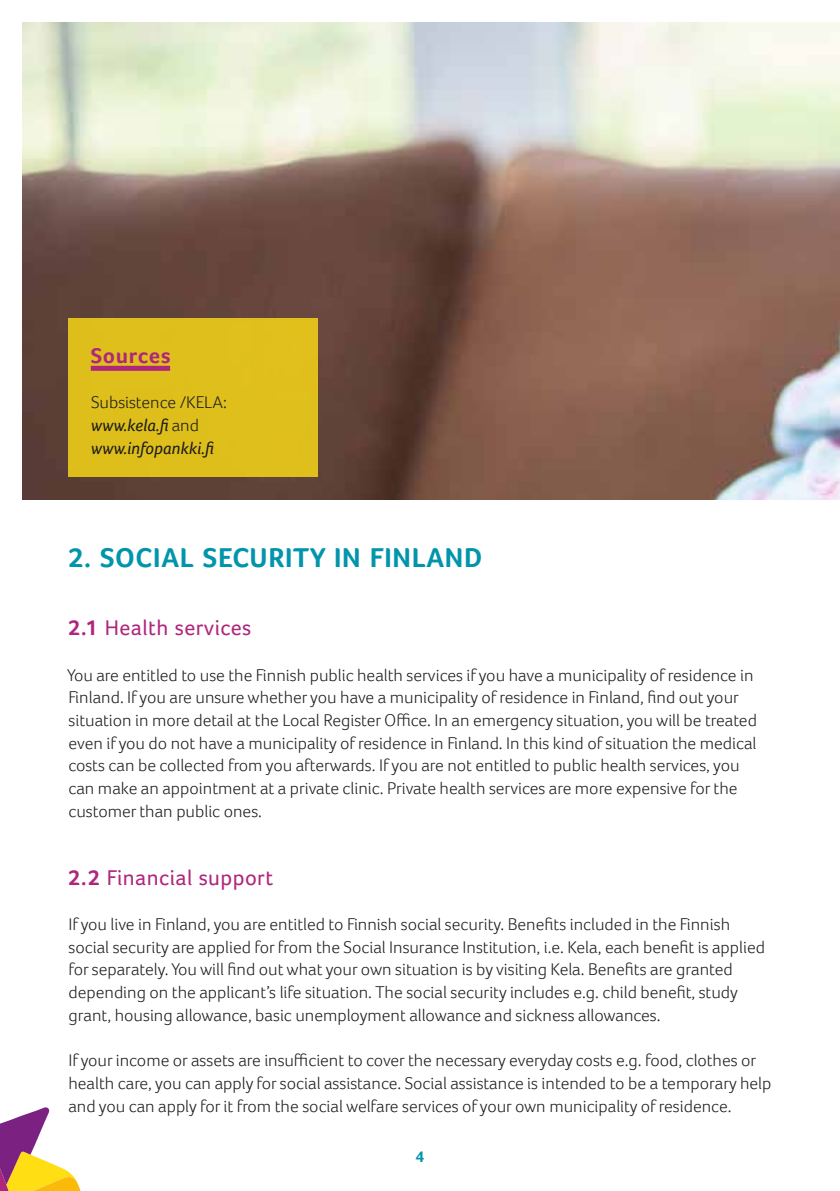
<style>
.page{position:relative;width:840px;height:1191px;background:#fff}
.page>*{position:absolute;margin:0;border:0;box-sizing:border-box;transform-origin:0 0}
.t1{font:700 28px "Foco";letter-spacing:.025em;color:#0095ab}
.t2{font:22px "Foco";letter-spacing:.02em;color:#af267d}
.t3{font:700 22px "Foco";letter-spacing:.03em;color:#af267d}
.t4{font:300 17.6px/22.6px "Foco";color:#1d1d1b}
.t5{font:italic 17.6px/22.6px "Foco";color:#1d1d1b}
.t6{font:700 16px "Foco";color:#0095ab}
.s1{font-weight:300;font-style:normal}
.s2{font-weight:700}
</style>
<div class="page">
<img style="left:23px;top:23px;width:816px;height:476px">
<svg style="left:0;top:1107px;width:81px;height:84px"></svg>
<div style="left:68px;top:317px;width:249px;height:159px;background:#dfbf1b"></div>
<div style="left:91px;top:366px;width:79px;height:5px;background:#af267d"></div>
<p class="t3" style="left:91px;top:342px;width:81px">Sources</p>
<p class="t5" style="left:91px;top:391px;width:138px"><span class="s1">Subsistence /KELA: </span>www.kela.fi <span class="s1">and </span>www.infopankki.fi</p>
<h1 class="t1" style="left:68px;top:541px;width:415px">2. SOCIAL SECURITY IN FINLAND</h1>
<p class="t2" style="left:68px;top:615px;width:185px"><span class="s2">2.1</span> Health services</p>
<p class="t4" style="left:67px;top:663px;width:690px">You are entitled to use the Finnish public health services if you have a municipality of residence in Finland. If you are unsure whether you have a municipality of residence in Finland, find out your situation in more detail at the Local Register Office. In an emergency situation, you will be treated even if you do not have a municipality of residence in Finland. In this kind of situation the medical costs can be collected from you afterwards. If you are not entitled to public health services, you can make an appointment at a private clinic. Private health services are more expensive for the customer than public ones.</p>
<p class="t2" style="left:68px;top:864px;width:206px"><span class="s2">2.2</span> Financial support</p>
<p class="t4" style="left:68px;top:912px;width:697px">If you live in Finland, you are entitled to Finnish social security. Benefits included in the Finnish social security are applied for from the Social Insurance Institution, i.e. Kela, each benefit is applied for separately. You will find out what your own situation is by visiting Kela. Benefits are granted depending on the applicant’s life situation. The social security includes e.g. child benefit, study grant, housing allowance, basic unemployment allowance and sickness allowances.</p>
<p class="t4" style="left:68px;top:1048px;width:704px">If your income or assets are insufficient to cover the necessary everyday costs e.g. food, clothes or health care, you can apply for social assistance. Social assistance is intended to be a temporary help and you can apply for it from the social welfare services of your own municipality of residence.</p>
<p class="t6" style="left:415px;top:1147px;width:10px">4</p>
</div>
